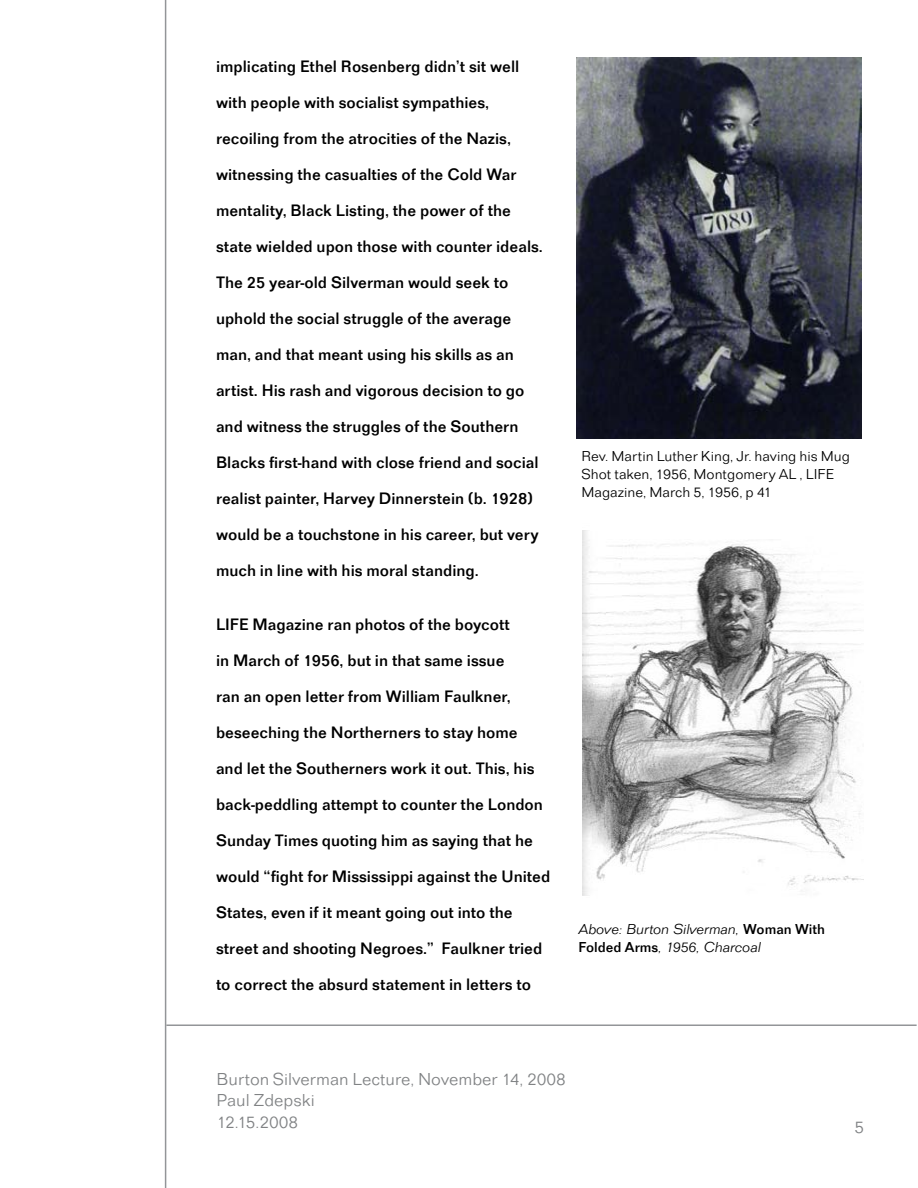
<style>
.page{position:relative;width:918px;height:1188px;background:#fff}
.page>*{position:absolute;margin:0;border:0;box-sizing:border-box;transform-origin:0 0}
.t1{font:18px/21.6px "Folio T Ligh";color:#808284}
.t2{font:500 17.25px/36px "Folio T";color:#010101}
.t3{font:15px/18px "Folio T Ligh";color:#010101}
.t4{font:15px/18px "Folio T Ligh Ital";color:#010101}
.s1{font-family:"Folio T";font-weight:500}
</style>
<div class="page">
<hr style="left:165px;top:0;width:1px;height:1188px;background:#939598">
<hr style="left:166px;top:1024px;width:751px;height:2px;background:#939598">
<img style="left:582px;top:530px;width:282px;height:366px">
<img style="left:576px;top:58px;width:286px;height:380px">
<p class="t2" style="left:216px;top:48px;width:328px">implicating Ethel Rosenberg didn’t sit well with people with socialist sympathies, recoiling from the atrocities of the Nazis, witnessing the casualties of the Cold War mentality, Black Listing, the power of the state wielded upon those with counter ideals.<br>The 25 year-old Silverman would seek to uphold the social struggle of the average man, and that meant using his skills as an artist. His rash and vigorous decision to go and witness the struggles of the Southern Blacks first-hand with close friend and social realist painter, Harvey Dinnerstein (b. 1928) would be a touchstone in his career, but very much in line with his moral standing.</p>
<p class="t2" style="left:216px;top:606px;width:336px">LIFE Magazine ran photos of the boycott<br>in March of 1956, but in that same issue<br>ran an open letter from William Faulkner, beseeching the Northerners to stay home<br>and let the Southerners work it out. This, his back-peddling attempt to counter the London Sunday Times quoting him as saying that he would “fight for Mississippi against the United States, even if it meant going out into the street and shooting Negroes.” Faulkner tried to correct the absurd statement in letters to</p>
<p class="t3" style="left:581px;top:447px;width:270px">Rev. Martin Luther King, Jr. having his Mug<br>Shot taken, 1956, Montgomery AL , LIFE<br>Magazine, March 5, 1956, p 41</p>
<p class="t4" style="left:578px;top:920px;width:248px">Above: Burton Silverman, <span class="s1">Woman With<br>Folded Arms</span>, 1956, Charcoal</p>
<p class="t1" style="left:217px;top:1068px;width:351px">Burton Silverman Lecture, November 14, 2008<br>Paul Zdepski<br>12.15.2008</p>
<p class="t1" style="left:854px;top:1116px;width:11px">5</p>
</div>
